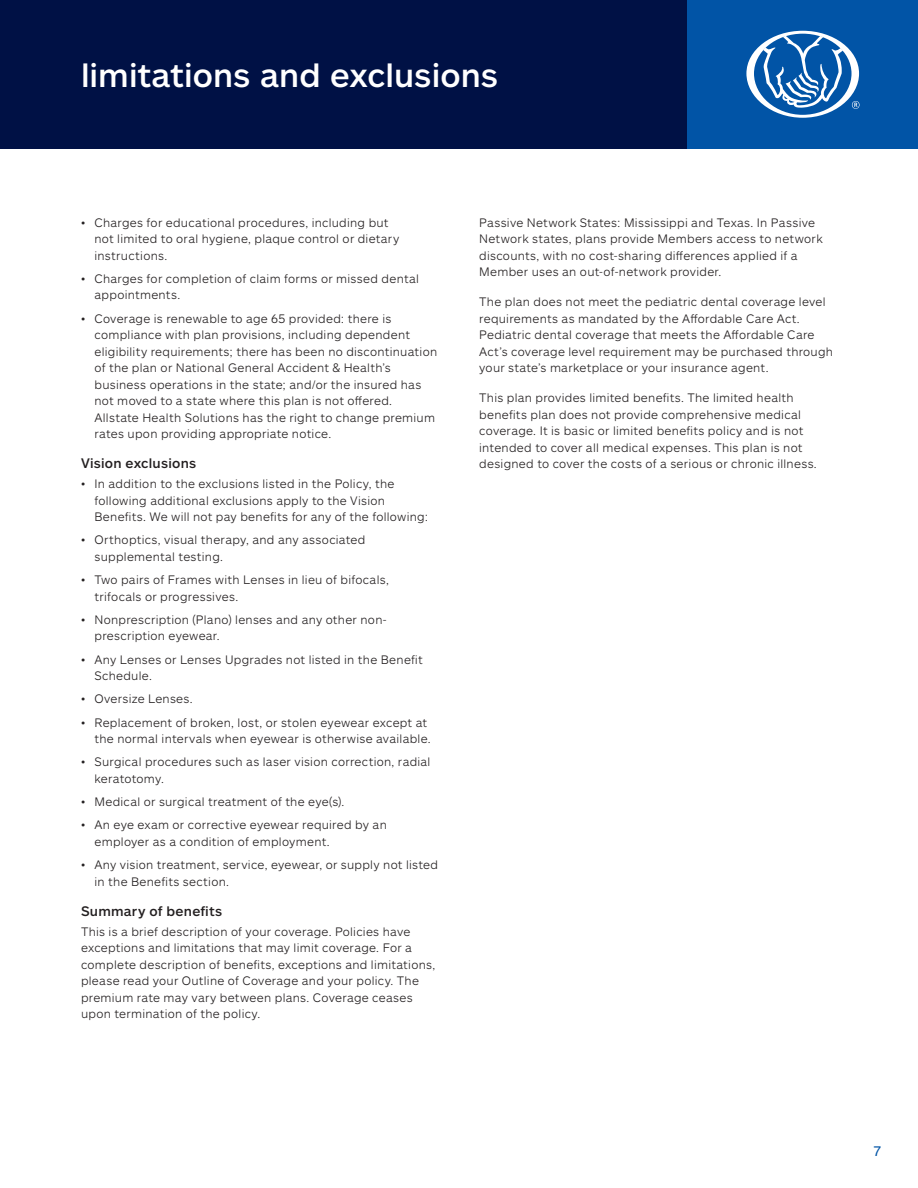
<style>
.page{position:relative;width:918px;height:1188px;background:#fff}
.page>*{position:absolute;margin:0;border:0;box-sizing:border-box;transform-origin:0 0}
.t1{font:500 33px "Allstate Sans";color:#fff}
.t2{font:500 13.5px "Allstate Sans";letter-spacing:.02em;color:#231f20}
.t3{font:13.5px "Allstate Sans";color:#0154a6}
.t4{font:300 12px/16.5px "Allstate Sans";letter-spacing:.025em;color:#231f20}
</style>
<div class="page">
<div style="left:0;top:0;width:918px;height:148px;background:#001145"></div>
<div style="left:688px;top:0;width:230px;height:148px;background:#0154a6"></div>
<svg style="left:746px;top:31px;width:114px;height:87px"></svg>
<p class="t1" style="left:81px;top:54px;width:419px">limitations and exclusions</p>
<p class="t4" style="left:94px;top:214px;width:306px;text-indent:-14px">• Charges for educational procedures, including but not limited to oral hygiene, plaque control or dietary instructions.</p>
<p class="t4" style="left:94px;top:270px;width:326px;text-indent:-14px">• Charges for completion of claim forms or missed dental appointments.</p>
<p class="t4" style="left:94px;top:310px;width:344px;text-indent:-14px">• Coverage is renewable to age 65 provided: there is compliance with plan provisions, including dependent eligibility requirements; there has been no discontinuation of the plan or National General Accident &amp; Health’s business operations in the state; and/or the insured has not moved to a state where this plan is not offered.<br>Allstate Health Solutions has the right to change premium rates upon providing appropriate notice.</p>
<p class="t2" style="left:81px;top:455px;width:117px">Vision exclusions</p>
<p class="t4" style="left:94px;top:475px;width:335px;text-indent:-14px">• In addition to the exclusions listed in the Policy, the following additional exclusions apply to the Vision<br>Benefits. We will not pay benefits for any of the following:</p>
<p class="t4" style="left:94px;top:531px;width:272px;text-indent:-14px">• Orthoptics, visual therapy, and any associated supplemental testing.</p>
<p class="t4" style="left:94px;top:571px;width:296px;text-indent:-14px">• Two pairs of Frames with Lenses in lieu of bifocals, trifocals or progressives.</p>
<p class="t4" style="left:94px;top:611px;width:294px;text-indent:-14px">• Nonprescription (Plano) lenses and any other non&shy;prescription eyewear.</p>
<p class="t4" style="left:94px;top:651px;width:330px;text-indent:-14px">• Any Lenses or Lenses Upgrades not listed in the Benefit<br>Schedule.</p>
<p class="t4" style="left:81px;top:690px;width:113px">• Oversize Lenses.</p>
<p class="t4" style="left:81px;top:714px;width:351px;text-align:right">• Replacement of broken, lost, or stolen eyewear except at the normal intervals when eyewear is otherwise available.</p>
<p class="t4" style="left:94px;top:753px;width:337px;text-indent:-14px">• Surgical procedures such as laser vision correction, radial keratotomy.</p>
<p class="t4" style="left:81px;top:793px;width:265px">• Medical or surgical treatment of the eye(s).</p>
<p class="t4" style="left:94px;top:816px;width:294px;text-indent:-14px">• An eye exam or corrective eyewear required by an employer as a condition of employment.</p>
<p class="t4" style="left:94px;top:856px;width:345px;text-indent:-14px">• Any vision treatment, service, eyewear, or supply not listed in the Benefits section.</p>
<p class="t2" style="left:81px;top:902px;width:143px">Summary of benefits</p>
<p class="t4" style="left:81px;top:923px;width:356px">This is a brief description of your coverage. Policies have exceptions and limitations that may limit coverage. For a complete description of benefits, exceptions and limitations, please read your Outline of Coverage and your policy. The premium rate may vary between plans. Coverage ceases upon termination of the policy.</p>
<p class="t4" style="left:479px;top:214px;width:345px">Passive Network States: Mississippi and Texas. In Passive Network states, plans provide Members access to network discounts, with no cost-sharing differences applied if a Member uses an out-of-network provider.</p>
<p class="t4" style="left:479px;top:293px;width:355px">The plan does not meet the pediatric dental coverage level requirements as mandated by the Affordable Care Act.<br>Pediatric dental coverage that meets the Affordable Care Act’s coverage level requirement may be purchased through your state’s marketplace or your insurance agent.</p>
<p class="t4" style="left:479px;top:389px;width:339px">This plan provides limited benefits. The limited health benefits plan does not provide comprehensive medical coverage. It is basic or limited benefits policy and is not intended to cover all medical expenses. This plan is not designed to cover the costs of a serious or chronic illness.</p>
<p class="t3" style="left:874px;top:1142px;width:9px">7</p>
</div>
